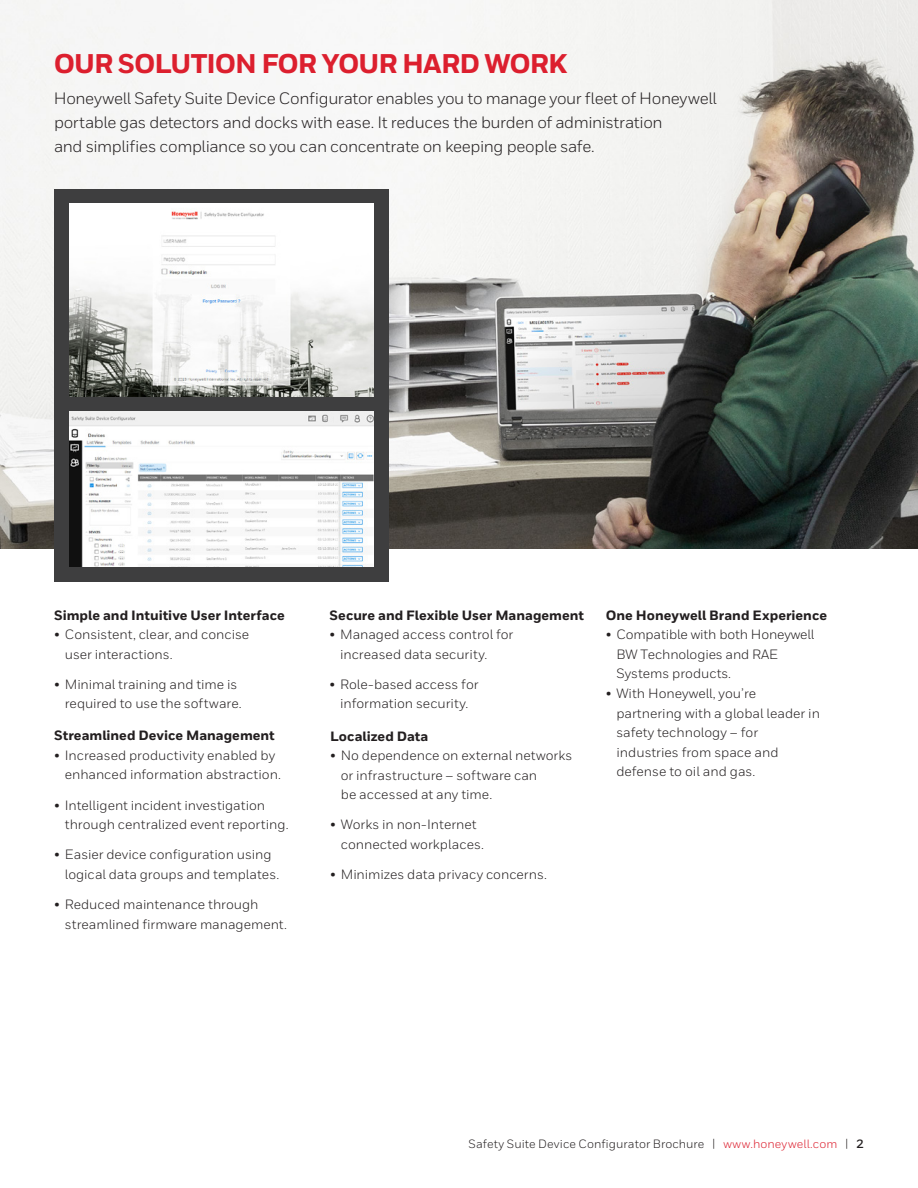
<style>
.page{position:relative;width:918px;height:1188px;background:#fff}
.page>*{position:absolute;margin:0;border:0;box-sizing:border-box;transform-origin:0 0}
.Photo__Heading__18_1{font:800 27px "Honeywell Sans";letter-spacing:-.035em;color:#dc1f2e}
.Photo__Body__11_15{font:16.5px/24px "Honeywell Sans";letter-spacing:-.02em;color:#231f20}
.t1{font:13.5px/19.5px "Honeywell Sans";color:#231f20}
.Body_Heading{font:800 13.5px "Honeywell Sans";color:#231f20}
.t2{font:12px "Honeywell Sans";letter-spacing:.01em;color:#231f20}
.s1{color:#dc1f2e}
.s2{font-weight:700}
</style>
<div class="page">
<img style="left:0;top:0;width:918px;height:549px">
<div style="left:54px;top:189px;width:335px;height:393px;background:#3e3e3f"></div>
<img style="left:69px;top:204px;width:304px;height:193px">
<img style="left:70px;top:412px;width:303px;height:155px">
<p class="Photo__Heading__18_1" style="left:54px;top:47px;width:515px">OUR SOLUTION FOR YOUR HARD WORK</p>
<p class="Photo__Body__11_15" style="left:54px;top:86px;width:665px">Honeywell Safety Suite Device Configurator enables you to manage your fleet of Honeywell portable gas detectors and docks with ease. It reduces the burden of administration<br>and simplifies compliance so you can concentrate on keeping people safe.</p>
<p class="Body_Heading" style="left:54px;top:607px;width:232px">Simple and Intuitive User Interface</p>
<p class="t1" style="left:65px;top:625px;width:186px;text-indent:-11px">• Consistent, clear, and concise user interactions.</p>
<p class="t1" style="left:65px;top:674px;width:178px;text-indent:-11px">• Minimal training and time is required to use the software.</p>
<p class="Body_Heading" style="left:54px;top:727px;width:222px">Streamlined Device Management</p>
<p class="t1" style="left:65px;top:745px;width:218px;text-indent:-11px">• Increased productivity enabled by enhanced information abstraction.</p>
<p class="t1" style="left:65px;top:795px;width:225px;text-indent:-11px">• Intelligent incident investigation through centralized event reporting.</p>
<p class="t1" style="left:65px;top:845px;width:216px;text-indent:-11px">• Easier device configuration using logical data groups and templates.</p>
<p class="t1" style="left:65px;top:895px;width:224px;text-indent:-11px">• Reduced maintenance through streamlined firmware management.</p>
<p class="Body_Heading" style="left:330px;top:607px;width:256px">Secure and Flexible User Management</p>
<p class="t1" style="left:340px;top:625px;width:175px;text-indent:-11px">• Managed access control for increased data security.</p>
<p class="t1" style="left:329px;top:675px;width:151px;text-align:center">• Role-based access for information security.</p>
<p class="Body_Heading" style="left:330px;top:728px;width:100px">Localized Data</p>
<p class="t1" style="left:341px;top:746px;width:233px;text-indent:-11px">• No dependence on external networks or infrastructure – software can<br>be accessed at any time.</p>
<p class="t1" style="left:341px;top:815px;width:145px;text-indent:-11px">• Works in non-Internet connected workplaces.</p>
<p class="t1" style="left:330px;top:865px;width:219px">• Minimizes data privacy concerns.</p>
<p class="Body_Heading" style="left:606px;top:607px;width:223px">One Honeywell Brand Experience</p>
<p class="t1" style="left:616px;top:625px;width:199px;text-indent:-11px">• Compatible with both Honeywell<br>BW Technologies and RAE<br>Systems products.</p>
<p class="t1" style="left:616px;top:684px;width:205px;text-indent:-11px">• With Honeywell, you’re partnering with a global leader in safety technology – for industries from space and defense to oil and gas.</p>
<p class="t2" style="left:469px;top:1136px;width:397px">Safety Suite Device Configurator Brochure | <span class="s1">www.honeywell.com</span> | <span class="s2">2</span></p>
</div>
